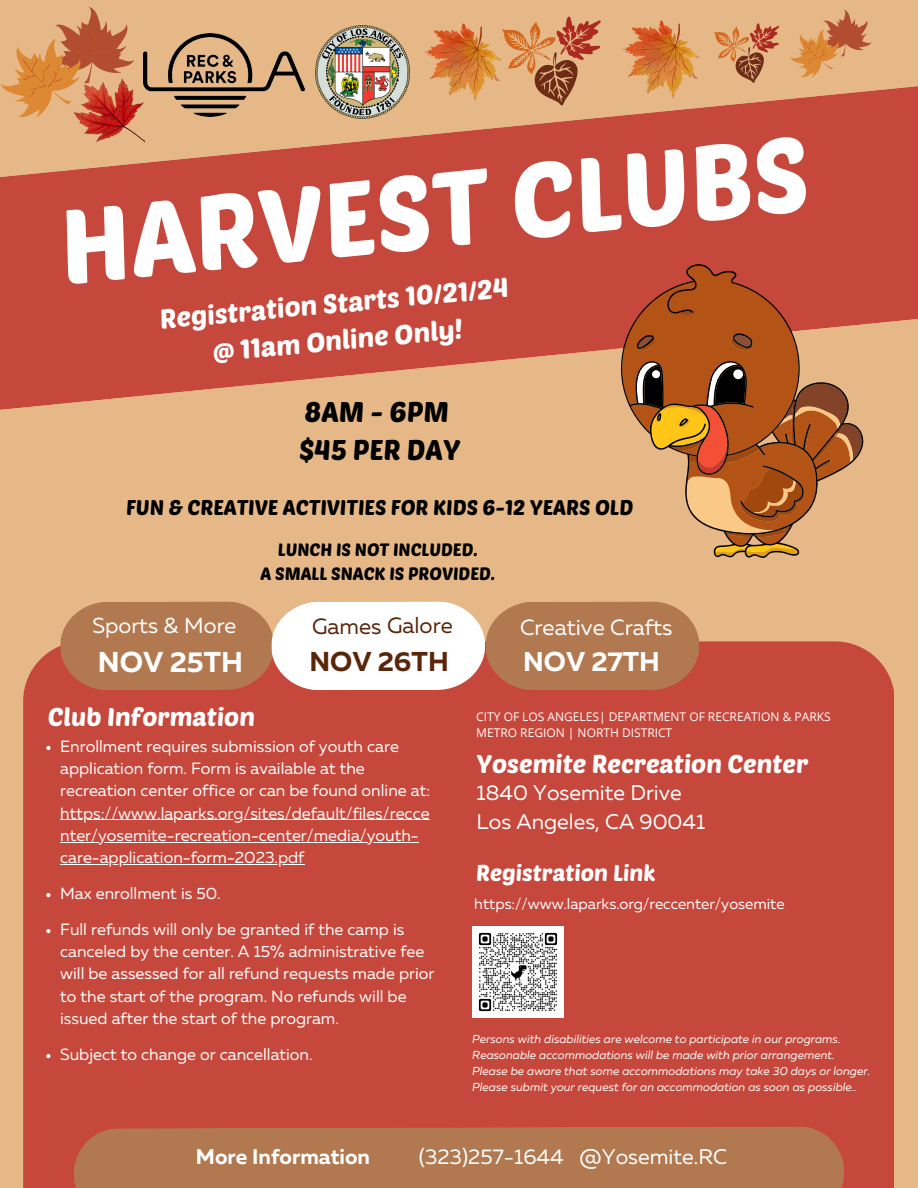
<style>
.page{position:relative;width:918px;height:1188px;background:#e6b887}
.page>*{position:absolute;margin:0;border:0;box-sizing:border-box;transform-origin:0 0}
.t1{font:104.4px "Poetsen One";color:#fff}
.t2{font:700 28.65px "Muller";color:#fff}
.t3{font:28.2px/38.2px "Poetsen One";color:#000}
.t4{font:700 27.15px "Muller";color:#59260a}
.t5{font:700 27.15px "Muller";color:#fff}
.t6{font:27px/37px "Poetsen One";color:#fff;text-align:center}
.t7{font:25.35px "Poetsen One";color:#fff}
.t8{font:22.5px "Poetsen One";color:#fff}
.t9{font:22.05px "Muller";color:#fff}
.t10{font:22.05px "Muller";color:#59260a}
.t11{font:21.6px "Muller";color:#fff}
.t12{font:21.15px "Muller";color:#fff}
.t13{font:700 21.15px "Muller";color:#fff}
.t14{font:21px "Poetsen One";color:#000}
.t15{font:17.7px "Poetsen One";color:#000}
.t16{font:16.2px/22.2px "Muller";color:#fff}
.t17{font:15px "Muller";color:#fff}
.t18{font:12px/16px "Open Sans";color:#fff}
.t19{font:italic 11.55px/16px "Muller";color:#fff}
</style>
<div class="page">
<svg style="left:0;top:86px;width:918px;height:324px;fill:#c6473b"></svg>
<div style="left:23px;top:641px;width:871px;height:547px;background:#c6473b"></div>
<div style="left:74px;top:1126px;width:770px;height:62px;background:#b2784f"></div>
<img style="left:144px;top:33px;width:161px;height:83px">
<img style="left:316px;top:25px;width:93px;height:94px">
<img style="left:472px;top:927px;width:91px;height:91px">
<svg style="left:1px;top:7px;width:133px;height:110px"></svg>
<svg style="left:60px;top:601px;width:639px;height:89px;background:#cca185"></svg>
<svg style="left:622px;top:265px;width:241px;height:292px"></svg>
<img style="left:74px;top:79px;width:71px;height:64px">
<img style="left:425px;top:23px;width:76px;height:78px">
<svg style="left:502px;top:17px;width:99px;height:88px"></svg>
<img style="left:623px;top:21px;width:76px;height:78px">
<svg style="left:790px;top:10px;width:81px;height:67px"></svg>
<svg style="left:714px;top:23px;width:65px;height:60px"></svg>
<svg style="left:46px;top:746px;width:5px;height:4px"></svg>
<hr style="left:60px;top:819px;width:370px;height:1px;background:#fff">
<hr style="left:60px;top:842px;width:359px;height:1px;background:#fff">
<hr style="left:60px;top:864px;width:245px;height:1px;background:#fff">
<svg style="left:46px;top:893px;width:5px;height:4px"></svg>
<svg style="left:46px;top:929px;width:5px;height:4px"></svg>
<svg style="left:46px;top:1054px;width:5px;height:4px"></svg>
<p class="t1" style="left:53px;top:183px;width:754px;rotate:-6deg">HARVEST CLUBS</p>
<p class="t6" style="left:158px;top:299px;width:352px;rotate:-5deg">Registration Starts 10/21/24 @ 11am Online Only!</p>
<p class="t3" style="left:299px;top:391px;width:162px">8AM - 6PM $45 PER DAY</p>
<p class="t14" style="left:126px;top:494px;width:509px">FUN &amp; CREATIVE ACTIVITIES FOR KIDS 6-12 YEARS OLD</p>
<p class="t15" style="left:278px;top:539px;width:201px">LUNCH IS NOT INCLUDED.</p>
<p class="t15" style="left:260px;top:563px;width:236px">A SMALL SNACK IS PROVIDED.</p>
<h1 class="t11" style="left:92px;top:616px;width:146px">Sports &amp; More</h1>
<p class="t9" style="left:520px;top:618px;width:154px">Creative Crafts</p>
<h4 class="t2" style="left:98px;top:650px;width:147px">NOV 25TH</h4>
<p class="t10" style="left:312px;top:617px;width:142px">Games Galore</p>
<h3 class="t4" style="left:309px;top:650px;width:141px">NOV 26TH</h3>
<h6 class="t5" style="left:523px;top:650px;width:138px">NOV 27TH</h6>
<p class="t7" style="left:48px;top:700px;width:209px">Club Information</p>
<p class="t16" style="left:60px;top:736px;width:371px">Enrollment requires submission of youth care application form. Form is available at the recreation center office or can be found online at:</p>
<p class="t16" style="left:60px;top:803px;width:371px">https://www.laparks.org/sites/default/files/recce</p>
<h5 class="t16" style="left:60px;top:825px;width:360px">nter/yosemite-recreation-center/media/youth-</h5>
<p class="t16" style="left:60px;top:848px;width:246px">care-application-form-2023.pdf</p>
<p class="t16" style="left:60px;top:884px;width:162px">Max enrollment is 50.</p>
<p class="t16" style="left:60px;top:920px;width:376px">Full refunds will only be granted if the camp is canceled by the center. A 15% administrative fee will be assessed for all refund requests made prior to the start of the program. No refunds will be</p>
<p class="t16" style="left:60px;top:1009px;width:280px">issued after the start of the program.</p>
<p class="t16" style="left:60px;top:1044px;width:254px">Subject to change or cancellation.</p>
<p class="t18" style="left:476px;top:708px;width:356px">CITY OF LOS ANGELES| DEPARTMENT OF RECREATION &amp; PARKS<br>METRO REGION | NORTH DISTRICT</p>
<h2 class="t7" style="left:477px;top:748px;width:333px">Yosemite Recreation Center</h2>
<h2 class="t12" style="left:477px;top:783px;width:207px">1840 Yosemite Drive</h2>
<p class="t12" style="left:477px;top:813px;width:230px">Los Angeles, CA 90041</p>
<h2 class="t8" style="left:476px;top:859px;width:181px">Registration Link</h2>
<h5 class="t17" style="left:474px;top:897px;width:312px">https://www.laparks.org/reccenter/yosemite</h5>
<p class="t19" style="left:472px;top:1032px;width:399px">Persons with disabilities are welcome to participate in our programs.<br>Reasonable accommodations will be made with prior arrangement.<br>Please be aware that some accommodations may take 30 days or longer.<br>Please submit your request for an accommodation as soon as possible..</p>
<p class="t13" style="left:196px;top:1147px;width:176px">More Information</p>
<p class="t12" style="left:419px;top:1147px;width:309px">(323)257-1644 @Yosemite.RC</p>
</div>
